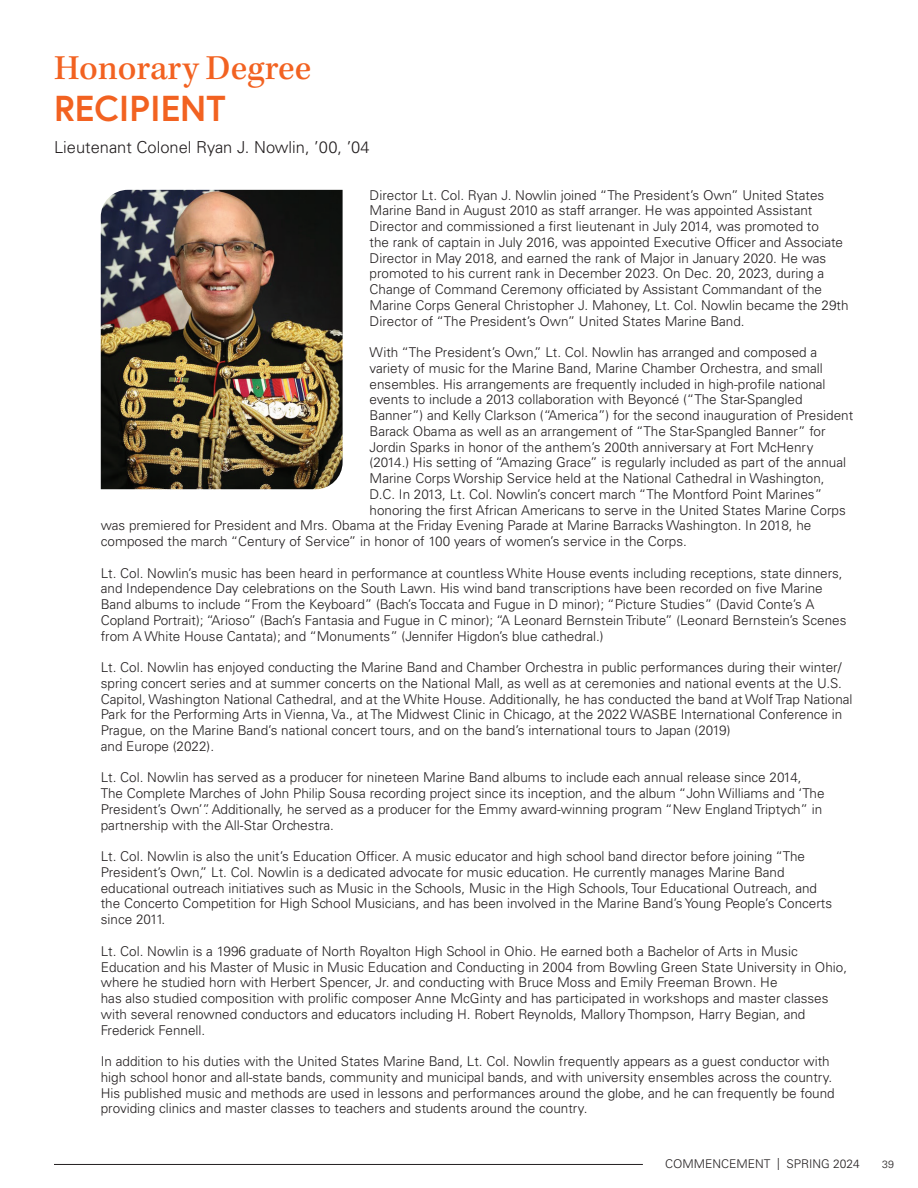
<style>
.page{position:relative;width:918px;height:1188px;background:#fff}
.page>*{position:absolute;margin:0;border:0;box-sizing:border-box;transform-origin:0 0}
.t1{font:500 36px/42px "Kepler Std";color:#f26221}
.t2{font:300 16.5px "Univers LT Std";color:#231f20}
.t3{font:300 13.5px/15.8px "Univers LT Std";color:#231f20}
.t4{font:300 12px "Univers LT Std";color:#231f20}
.t5{font:300 10.5px "Univers LT Std";color:#231f20}
.s1{font-family:"Europa";font-weight:700}
</style>
<div class="page">
<hr style="left:54px;top:1164px;width:589px;height:1px;background:#231f20">
<img style="left:101px;top:190px;width:242px;height:299px">
<h2 class="t1" style="left:54px;top:48px;width:259px">Honorary Degree<br><span class="s1">RECIPIENT</span></h2>
<h3 class="t2" style="left:54px;top:138px;width:317px">Lieutenant Colonel Ryan J. Nowlin, ’00, ’04</h3>
<p class="t3" style="left:370px;top:187px;width:481px">Director Lt. Col. Ryan J. Nowlin joined “The President’s Own” United States Marine Band in August 2010 as staff arranger. He was appointed Assistant Director and commissioned a first lieutenant in July 2014, was promoted to<br>the rank of captain in July 2016, was appointed Executive Officer and Associate Director in May 2018, and earned the rank of Major in January 2020. He was promoted to his current rank in December 2023. On Dec. 20, 2023, during a Change of Command Ceremony officiated by Assistant Commandant of the Marine Corps General Christopher J. Mahoney, Lt. Col. Nowlin became the 29th Director of “The President’s Own” United States Marine Band.</p>
<p class="t3" style="left:370px;top:344px;width:449px">With “The President’s Own,” Lt. Col. Nowlin has arranged and composed a</p>
<p class="t3" style="left:370px;top:360px;width:455px">variety of music for the Marine Band, Marine Chamber Orchestra, and small</p>
<p class="t3" style="left:370px;top:376px;width:458px">ensembles. His arrangements are frequently included in high-profile national</p>
<p class="t3" style="left:370px;top:392px;width:435px">events to include a 2013 collaboration with Beyoncé (“The Star-Spangled</p>
<p class="t3" style="left:370px;top:408px;width:485px">Banner”) and Kelly Clarkson (“America”) for the second inauguration of President</p>
<p class="t3" style="left:370px;top:423px;width:457px">Barack Obama as well as an arrangement of “The Star-Spangled Banner” for</p>
<p class="t3" style="left:370px;top:439px;width:445px">Jordin Sparks in honor of the anthem’s 200th anniversary at Fort McHenry</p>
<p class="t3" style="left:370px;top:455px;width:478px">(2014.) His setting of “Amazing Grace” is regularly included as part of the annual</p>
<p class="t3" style="left:370px;top:471px;width:457px">Marine Corps Worship Service held at the National Cathedral in Washington,</p>
<p class="t3" style="left:370px;top:486px;width:454px">D.C. In 2013, Lt. Col. Nowlin’s concert march “The Montford Point Marines”</p>
<p class="t3" style="left:370px;top:502px;width:478px">honoring the first African Americans to serve in the United States Marine Corps</p>
<p class="t3" style="left:101px;top:518px;width:712px">was premiered for President and Mrs. Obama at the Friday Evening Parade at Marine Barracks Washington. In 2018, he</p>
<p class="t3" style="left:101px;top:534px;width:588px">composed the march “Century of Service” in honor of 100 years of women’s service in the Corps.</p>
<p class="t3" style="left:101px;top:565px;width:747px">Lt. Col. Nowlin’s music has been heard in performance at countless White House events including receptions, state dinners, and Independence Day celebrations on the South Lawn. His wind band transcriptions have been recorded on five Marine Band albums to include “From the Keyboard” (Bach’s Toccata and Fugue in D minor); “Picture Studies” (David Conte’s A Copland Portrait); “Arioso” (Bach’s Fantasia and Fugue in C minor); “A Leonard Bernstein Tribute” (Leonard Bernstein’s Scenes from A White House Cantata); and “Monuments” (Jennifer Higdon’s blue cathedral.)</p>
<p class="t3" style="left:101px;top:660px;width:753px">Lt. Col. Nowlin has enjoyed conducting the Marine Band and Chamber Orchestra in public performances during their winter/ spring concert series and at summer concerts on the National Mall, as well as at ceremonies and national events at the U.S.<br>Capitol, Washington National Cathedral, and at the White House. Additionally, he has conducted the band at Wolf Trap National Park for the Performing Arts in Vienna, Va., at The Midwest Clinic in Chicago, at the 2022 WASBE International Conference in Prague, on the Marine Band’s national concert tours, and on the band’s international tours to Japan (2019)<br>and Europe (2022).</p>
<p class="t3" style="left:101px;top:770px;width:725px">Lt. Col. Nowlin has served as a producer for nineteen Marine Band albums to include each annual release since 2014, The Complete Marches of John Philip Sousa recording project since its inception, and the album “John Williams and ‘The President’s Own’”. Additionally, he served as a producer for the Emmy award-winning program “New England Triptych” in partnership with the All-Star Orchestra.</p>
<p class="t3" style="left:101px;top:849px;width:733px">Lt. Col. Nowlin is also the unit’s Education Officer. A music educator and high school band director before joining “The President’s Own,” Lt. Col. Nowlin is a dedicated advocate for music education. He currently manages Marine Band educational outreach initiatives such as Music in the Schools, Music in the High Schools, Tour Educational Outreach, and the Concerto Competition for High School Musicians, and has been involved in the Marine Band’s Young People’s Concerts since 2011.</p>
<p class="t3" style="left:101px;top:943px;width:748px">Lt. Col. Nowlin is a 1996 graduate of North Royalton High School in Ohio. He earned both a Bachelor of Arts in Music Education and his Master of Music in Music Education and Conducting in 2004 from Bowling Green State University in Ohio, where he studied horn with Herbert Spencer, Jr. and conducting with Bruce Moss and Emily Freeman Brown. He<br>has also studied composition with prolific composer Anne McGinty and has participated in workshops and master classes with several renowned conductors and educators including H. Robert Reynolds, Mallory Thompson, Harry Begian, and Frederick Fennell.</p>
<p class="t3" style="left:101px;top:1053px;width:736px">In addition to his duties with the United States Marine Band, Lt. Col. Nowlin frequently appears as a guest conductor with high school honor and all-state bands, community and municipal bands, and with university ensembles across the country.<br>His published music and methods are used in lessons and performances around the globe, and he can frequently be found providing clinics and master classes to teachers and students around the country.</p>
<p class="t4" style="left:665px;top:1157px;width:196px">COMMENCEMENT | SPRING 2024</p>
<p class="t5" style="left:882px;top:1158px;width:13px">39</p>
</div>
